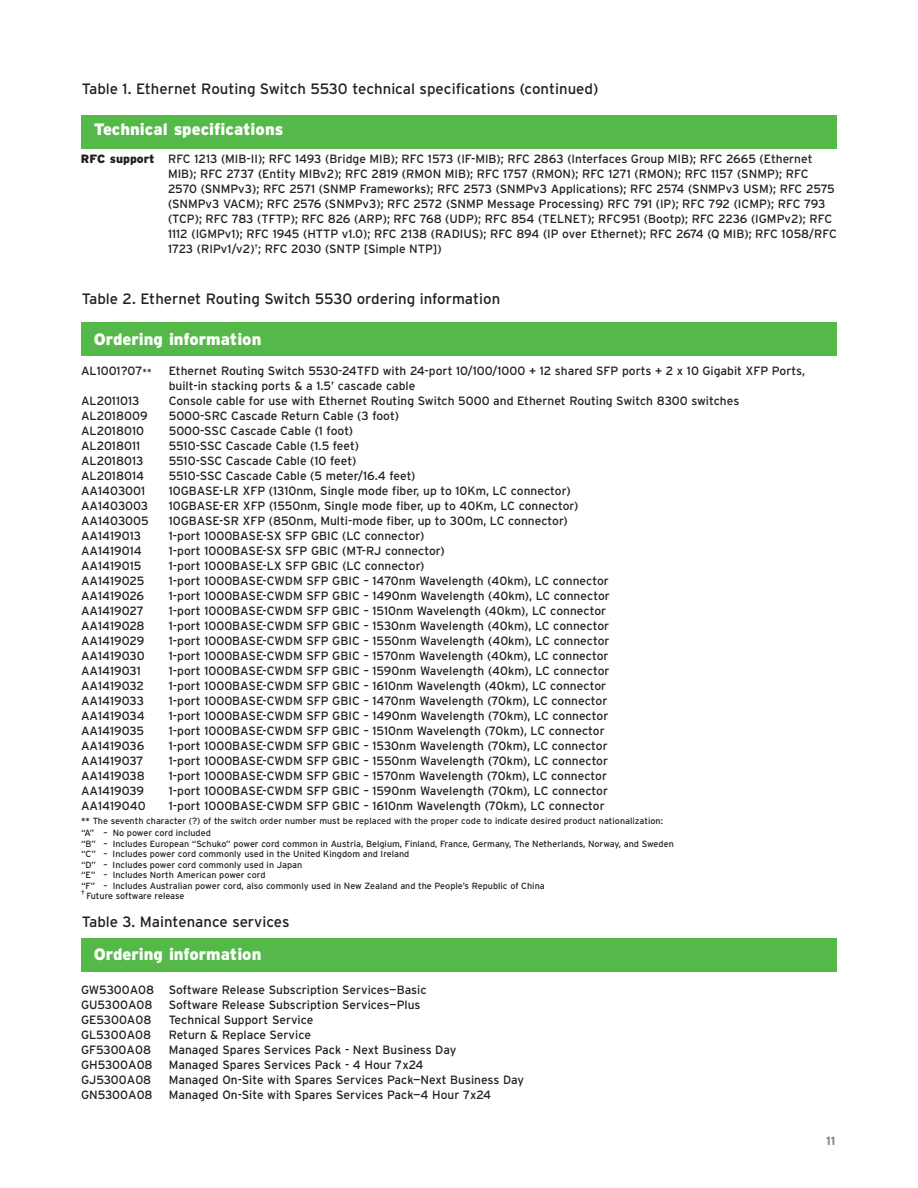
<style>
.page{position:relative;width:918px;height:1188px;background:#fff}
.page>*{position:absolute;margin:0;border:0;box-sizing:border-box;transform-origin:0 0}
.t1{font:900 16.5px "Interstate";color:#fff}
.t2{font:15px "Interstate";color:#231f20}
.t3{font:12px/15px "Interstate";color:#231f20}
.t4{font:700 12px "Interstate";color:#7e8082}
.t5{font:9px/10.5px "Interstate";color:#231f20}
.t6{font:6px "Interstate";color:#231f20}
.s1{font-weight:900}
.s2{font-size:9px}
</style>
<div class="page">
<div style="left:81px;top:115px;width:756px;height:33px;background:#54b948"></div>
<div style="left:81px;top:322px;width:756px;height:34px;background:#54b948"></div>
<div style="left:81px;top:938px;width:756px;height:34px;background:#54b948"></div>
<p class="t2" style="left:82px;top:83px;width:518px">Table 1. Ethernet Routing Switch 5530 technical specifications (continued)</p>
<h1 class="t1" style="left:94px;top:123px;width:191px">Technical specifications</h1>
<p class="t3" style="left:168px;top:152px;width:670px;text-indent:-87px"><span class="s1">RFC support</span> RFC 1213 (MIB-II); RFC 1493 (Bridge MIB); RFC 1573 (IF-MIB); RFC 2863 (Interfaces Group MIB); RFC 2665 (Ethernet MIB); RFC 2737 (Entity MIBv2); RFC 2819 (RMON MIB); RFC 1757 (RMON); RFC 1271 (RMON); RFC 1157 (SNMP); RFC 2570 (SNMPv3); RFC 2571 (SNMP Frameworks); RFC 2573 (SNMPv3 Applications); RFC 2574 (SNMPv3 USM); RFC 2575 (SNMPv3 VACM); RFC 2576 (SNMPv3); RFC 2572 (SNMP Message Processing) RFC 791 (IP); RFC 792 (ICMP); RFC 793 (TCP); RFC 783 (TFTP); RFC 826 (ARP); RFC 768 (UDP); RFC 854 (TELNET); RFC951 (Bootp); RFC 2236 (IGMPv2); RFC 1112 (IGMPv1); RFC 1945 (HTTP v1.0); RFC 2138 (RADIUS); RFC 894 (IP over Ethernet); RFC 2674 (Q MIB); RFC 1058/RFC 1723 (RIPv1/v2)<sup>†</sup>; RFC 2030 (SNTP [Simple NTP])</p>
<p class="t2" style="left:82px;top:294px;width:420px">Table 2. Ethernet Routing Switch 5530 ordering information</p>
<h1 class="t1" style="left:94px;top:333px;width:169px">Ordering information</h1>
<p class="t3" style="left:81px;top:364px;width:72px">AL1001?07<span class="s2">**</span></p>
<p class="t3" style="left:169px;top:364px;width:638px">Ethernet Routing Switch 5530-24TFD with 24-port 10/100/1000 + 12 shared SFP ports + 2 x 10 Gigabit XFP Ports, built-in stacking ports &amp; a 1.5’ cascade cable</p>
<p class="t3" style="left:81px;top:394px;width:60px">AL2011013</p>
<p class="t3" style="left:169px;top:394px;width:572px">Console cable for use with Ethernet Routing Switch 5000 and Ethernet Routing Switch 8300 switches</p>
<p class="t3" style="left:81px;top:409px;width:68px">AL2018009</p>
<p class="t3" style="left:169px;top:409px;width:232px">5000-SRC Cascade Return Cable (3 foot)</p>
<p class="t3" style="left:81px;top:424px;width:65px">AL2018010</p>
<p class="t3" style="left:169px;top:424px;width:186px">5000-SSC Cascade Cable (1 foot)</p>
<p class="t3" style="left:81px;top:439px;width:61px">AL2018011</p>
<p class="t3" style="left:169px;top:439px;width:192px">5510-SSC Cascade Cable (1.5 feet)</p>
<p class="t3" style="left:81px;top:454px;width:64px">AL2018013</p>
<p class="t3" style="left:169px;top:454px;width:189px">5510-SSC Cascade Cable (10 feet)</p>
<p class="t3" style="left:81px;top:469px;width:65px">AL2018014</p>
<p class="t3" style="left:169px;top:469px;width:248px">5510-SSC Cascade Cable (5 meter/16.4 feet)</p>
<p class="t3" style="left:81px;top:484px;width:66px">AA1403001</p>
<p class="t3" style="left:169px;top:484px;width:403px">10GBASE-LR XFP (1310nm, Single mode fiber, up to 10Km, LC connector)</p>
<p class="t3" style="left:81px;top:499px;width:69px">AA1403003</p>
<p class="t3" style="left:169px;top:499px;width:411px">10GBASE-ER XFP (1550nm, Single mode fiber, up to 40Km, LC connector)</p>
<p class="t3" style="left:81px;top:514px;width:69px">AA1403005</p>
<p class="t3" style="left:169px;top:514px;width:401px">10GBASE-SR XFP (850nm, Multi-mode fiber, up to 300m, LC connector)</p>
<p class="t3" style="left:81px;top:529px;width:62px">AA1419013</p>
<p class="t3" style="left:169px;top:529px;width:257px">1-port 1000BASE-SX SFP GBIC (LC connector)</p>
<p class="t3" style="left:81px;top:544px;width:62px">AA1419014</p>
<p class="t3" style="left:169px;top:544px;width:278px">1-port 1000BASE-SX SFP GBIC (MT-RJ connector)</p>
<p class="t3" style="left:81px;top:559px;width:62px">AA1419015</p>
<p class="t3" style="left:169px;top:559px;width:257px">1-port 1000BASE-LX SFP GBIC (LC connector)</p>
<p class="t3" style="left:81px;top:574px;width:65px">AA1419025</p>
<p class="t3" style="left:169px;top:574px;width:442px">1-port 1000BASE-CWDM SFP GBIC – 1470nm Wavelength (40km), LC connector</p>
<p class="t3" style="left:81px;top:589px;width:65px">AA1419026</p>
<p class="t3" style="left:169px;top:589px;width:443px">1-port 1000BASE-CWDM SFP GBIC – 1490nm Wavelength (40km), LC connector</p>
<p class="t3" style="left:81px;top:604px;width:64px">AA1419027</p>
<p class="t3" style="left:169px;top:604px;width:439px">1-port 1000BASE-CWDM SFP GBIC – 1510nm Wavelength (40km), LC connector</p>
<p class="t3" style="left:81px;top:619px;width:65px">AA1419028</p>
<p class="t3" style="left:169px;top:619px;width:442px">1-port 1000BASE-CWDM SFP GBIC – 1530nm Wavelength (40km), LC connector</p>
<p class="t3" style="left:81px;top:634px;width:65px">AA1419029</p>
<p class="t3" style="left:169px;top:634px;width:442px">1-port 1000BASE-CWDM SFP GBIC – 1550nm Wavelength (40km), LC connector</p>
<p class="t3" style="left:81px;top:649px;width:65px">AA1419030</p>
<p class="t3" style="left:169px;top:649px;width:441px">1-port 1000BASE-CWDM SFP GBIC – 1570nm Wavelength (40km), LC connector</p>
<p class="t3" style="left:81px;top:664px;width:61px">AA1419031</p>
<p class="t3" style="left:169px;top:664px;width:442px">1-port 1000BASE-CWDM SFP GBIC – 1590nm Wavelength (40km), LC connector</p>
<p class="t3" style="left:81px;top:679px;width:65px">AA1419032</p>
<p class="t3" style="left:169px;top:679px;width:439px">1-port 1000BASE-CWDM SFP GBIC – 1610nm Wavelength (40km), LC connector</p>
<p class="t3" style="left:81px;top:694px;width:65px">AA1419033</p>
<p class="t3" style="left:169px;top:694px;width:440px">1-port 1000BASE-CWDM SFP GBIC – 1470nm Wavelength (70km), LC connector</p>
<p class="t3" style="left:81px;top:709px;width:65px">AA1419034</p>
<p class="t3" style="left:169px;top:709px;width:441px">1-port 1000BASE-CWDM SFP GBIC – 1490nm Wavelength (70km), LC connector</p>
<p class="t3" style="left:81px;top:724px;width:65px">AA1419035</p>
<p class="t3" style="left:169px;top:724px;width:438px">1-port 1000BASE-CWDM SFP GBIC – 1510nm Wavelength (70km), LC connector</p>
<p class="t3" style="left:81px;top:739px;width:65px">AA1419036</p>
<p class="t3" style="left:169px;top:739px;width:441px">1-port 1000BASE-CWDM SFP GBIC – 1530nm Wavelength (70km), LC connector</p>
<p class="t3" style="left:81px;top:754px;width:64px">AA1419037</p>
<p class="t3" style="left:169px;top:754px;width:441px">1-port 1000BASE-CWDM SFP GBIC – 1550nm Wavelength (70km), LC connector</p>
<p class="t3" style="left:81px;top:769px;width:65px">AA1419038</p>
<p class="t3" style="left:169px;top:769px;width:440px">1-port 1000BASE-CWDM SFP GBIC – 1570nm Wavelength (70km), LC connector</p>
<p class="t3" style="left:81px;top:784px;width:65px">AA1419039</p>
<p class="t3" style="left:169px;top:784px;width:441px">1-port 1000BASE-CWDM SFP GBIC – 1590nm Wavelength (70km), LC connector</p>
<p class="t3" style="left:81px;top:799px;width:66px">AA1419040</p>
<p class="t3" style="left:169px;top:799px;width:437px">1-port 1000BASE-CWDM SFP GBIC – 1610nm Wavelength (70km), LC connector</p>
<p class="t5" style="left:81px;top:816px;width:584px;line-height:11.6px">** The seventh character (?) of the switch order number must be replaced with the proper code to indicate desired product nationalization: “A” – No power cord included</p>
<p class="t5" style="left:81px;top:839px;width:594px">“B” – Includes European “Schuko” power cord common in Austria, Belgium, Finland, France, Germany, The Netherlands, Norway, and Sweden “C” – Includes power cord commonly used in the United Kingdom and Ireland<br>“D” – Includes power cord commonly used in Japan<br>“E” – Includes North American power cord<br>“F” – Includes Australian power cord, also commonly used in New Zealand and the People’s Republic of China</p>
<p class="t6" style="left:81px;top:890px;width:5px">†</p>
<p class="t5" style="left:86px;top:892px;width:100px">Future software release</p>
<p class="t2" style="left:82px;top:916px;width:209px">Table 3. Maintenance services</p>
<h1 class="t1" style="left:94px;top:948px;width:169px">Ordering information</h1>
<p class="t3" style="left:81px;top:984px;width:347px">GW5300A08 Software Release Subscription Services—Basic<br>GU5300A08</p>
<p class="t3" style="left:169px;top:999px;width:253px">Software Release Subscription Services—Plus</p>
<p class="t3" style="left:81px;top:1014px;width:72px">GE5300A08</p>
<p class="t3" style="left:169px;top:1014px;width:146px">Technical Support Service</p>
<p class="t3" style="left:81px;top:1029px;width:72px">GL5300A08</p>
<p class="t3" style="left:169px;top:1029px;width:144px">Return &amp; Replace Service</p>
<p class="t3" style="left:81px;top:1044px;width:72px">GF5300A08</p>
<p class="t3" style="left:169px;top:1044px;width:289px">Managed Spares Services Pack - Next Business Day</p>
<p class="t3" style="left:81px;top:1059px;width:73px">GH5300A08</p>
<p class="t3" style="left:169px;top:1059px;width:256px">Managed Spares Services Pack - 4 Hour 7x24</p>
<p class="t3" style="left:81px;top:1074px;width:72px">GJ5300A08</p>
<p class="t3" style="left:169px;top:1074px;width:357px">Managed On-Site with Spares Services Pack—Next Business Day</p>
<p class="t3" style="left:81px;top:1089px;width:73px">GN5300A08</p>
<p class="t3" style="left:169px;top:1089px;width:324px">Managed On-Site with Spares Services Pack—4 Hour 7x24</p>
<p class="t4" style="left:826px;top:1136px;width:11px">11</p>
</div>
